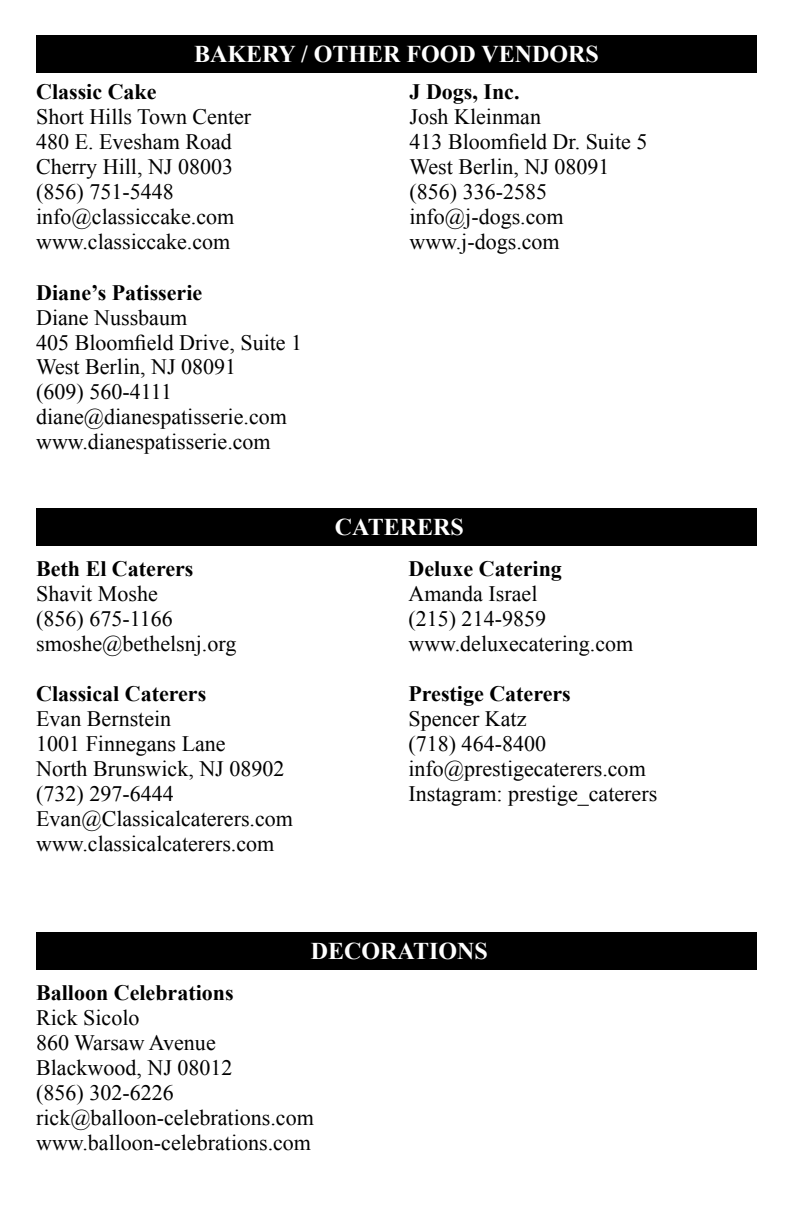
<style>
.page{position:relative;width:794px;height:1223px;background:#fff}
.page>*{position:absolute;margin:0;border:0;box-sizing:border-box;transform-origin:0 0}
.t1{font:700 24px "Times New Roman";color:#fff}
.t2{font:22px/25px "Times New Roman";color:#000}
.t3{font:700 22px "Times New Roman";color:#000}
</style>
<div class="page">
<div style="left:36px;top:35px;width:720px;height:37px;background:#000"></div>
<div style="left:36px;top:508px;width:720px;height:37px;background:#000"></div>
<div style="left:36px;top:932px;width:720px;height:37px;background:#000"></div>
<p class="t1" style="left:194px;top:37px;width:406px">BAKERY / OTHER FOOD VENDORS</p>
<p class="t3" style="left:36px;top:77px;width:122px">Classic Cake</p>
<p class="t2" style="left:36px;top:104px;width:217px">Short Hills Town Center<br>480 E. Evesham Road</p>
<p class="t2" style="left:36px;top:154px;width:198px">Cherry Hill, NJ 08003</p>
<p class="t2" style="left:36px;top:179px;width:139px">(856) 751-5448</p>
<p class="t2" style="left:36px;top:204px;width:200px">info@classiccake.com</p>
<p class="t2" style="left:36px;top:229px;width:196px">www.classiccake.com</p>
<p class="t3" style="left:36px;top:277px;width:167px">Diane’s Patisserie</p>
<p class="t2" style="left:36px;top:304px;width:152px">Diane Nussbaum</p>
<p class="t2" style="left:36px;top:329px;width:267px">405 Bloomfield Drive, Suite 1</p>
<p class="t2" style="left:36px;top:354px;width:201px">West Berlin, NJ 08091</p>
<p class="t2" style="left:36px;top:379px;width:137px">(609) 560-4111</p>
<p class="t2" style="left:36px;top:404px;width:252px">diane@dianespatisserie.com</p>
<p class="t2" style="left:36px;top:429px;width:236px">www.dianespatisserie.com</p>
<p class="t3" style="left:36px;top:553px;width:159px">Beth El Caterers</p>
<p class="t2" style="left:36px;top:580px;width:123px">Shavit Moshe</p>
<p class="t2" style="left:36px;top:605px;width:138px">(856) 675-1166</p>
<p class="t2" style="left:36px;top:630px;width:202px">smoshe@bethelsnj.org</p>
<p class="t3" style="left:36px;top:678px;width:172px">Classical Caterers</p>
<p class="t2" style="left:36px;top:705px;width:137px">Evan Bernstein</p>
<p class="t2" style="left:36px;top:730px;width:191px">1001 Finnegans Lane</p>
<p class="t2" style="left:36px;top:755px;width:250px">North Brunswick, NJ 08902</p>
<p class="t2" style="left:36px;top:780px;width:139px">(732) 297-6444</p>
<p class="t2" style="left:36px;top:805px;width:258px">Evan@Classicalcaterers.com</p>
<p class="t2" style="left:36px;top:830px;width:240px">www.classicalcaterers.com</p>
<p class="t3" style="left:409px;top:77px;width:111px">J Dogs, Inc.</p>
<p class="t2" style="left:409px;top:104px;width:133px">Josh Kleinman</p>
<p class="t2" style="left:409px;top:129px;width:239px">413 Bloomfield Dr. Suite 5</p>
<p class="t2" style="left:409px;top:154px;width:201px">West Berlin, NJ 08091</p>
<p class="t2" style="left:409px;top:179px;width:139px">(856) 336-2585</p>
<p class="t2" style="left:409px;top:204px;width:156px">info@j-dogs.com</p>
<p class="t2" style="left:409px;top:229px;width:152px">www.j-dogs.com</p>
<p class="t1" style="left:335px;top:510px;width:130px">CATERERS</p>
<p class="t3" style="left:408px;top:553px;width:155px">Deluxe Catering</p>
<p class="t2" style="left:408px;top:580px;width:130px">Amanda Israel</p>
<p class="t2" style="left:408px;top:605px;width:139px">(215) 214-9859</p>
<p class="t2" style="left:408px;top:630px;width:226px">www.deluxecatering.com</p>
<p class="t3" style="left:408px;top:678px;width:164px">Prestige Caterers</p>
<p class="t2" style="left:408px;top:705px;width:119px">Spencer Katz</p>
<p class="t2" style="left:408px;top:730px;width:139px">(718) 464-8400</p>
<p class="t2" style="left:408px;top:755px;width:239px">info@prestigecaterers.com</p>
<p class="t2" style="left:408px;top:780px;width:250px">Instagram: prestige_caterers</p>
<p class="t1" style="left:311px;top:934px;width:178px">DECORATIONS</p>
<p class="t3" style="left:36px;top:977px;width:199px">Balloon Celebrations</p>
<p class="t2" style="left:36px;top:1005px;width:105px">Rick Sicolo</p>
<p class="t2" style="left:36px;top:1030px;width:181px">860 Warsaw Avenue</p>
<p class="t2" style="left:36px;top:1055px;width:198px">Blackwood, NJ 08012</p>
<p class="t2" style="left:36px;top:1080px;width:139px">(856) 302-6226</p>
<p class="t2" style="left:36px;top:1105px;width:279px">rick@balloon-celebrations.com</p>
<p class="t2" style="left:36px;top:1130px;width:276px">www.balloon-celebrations.com</p>
</div>
